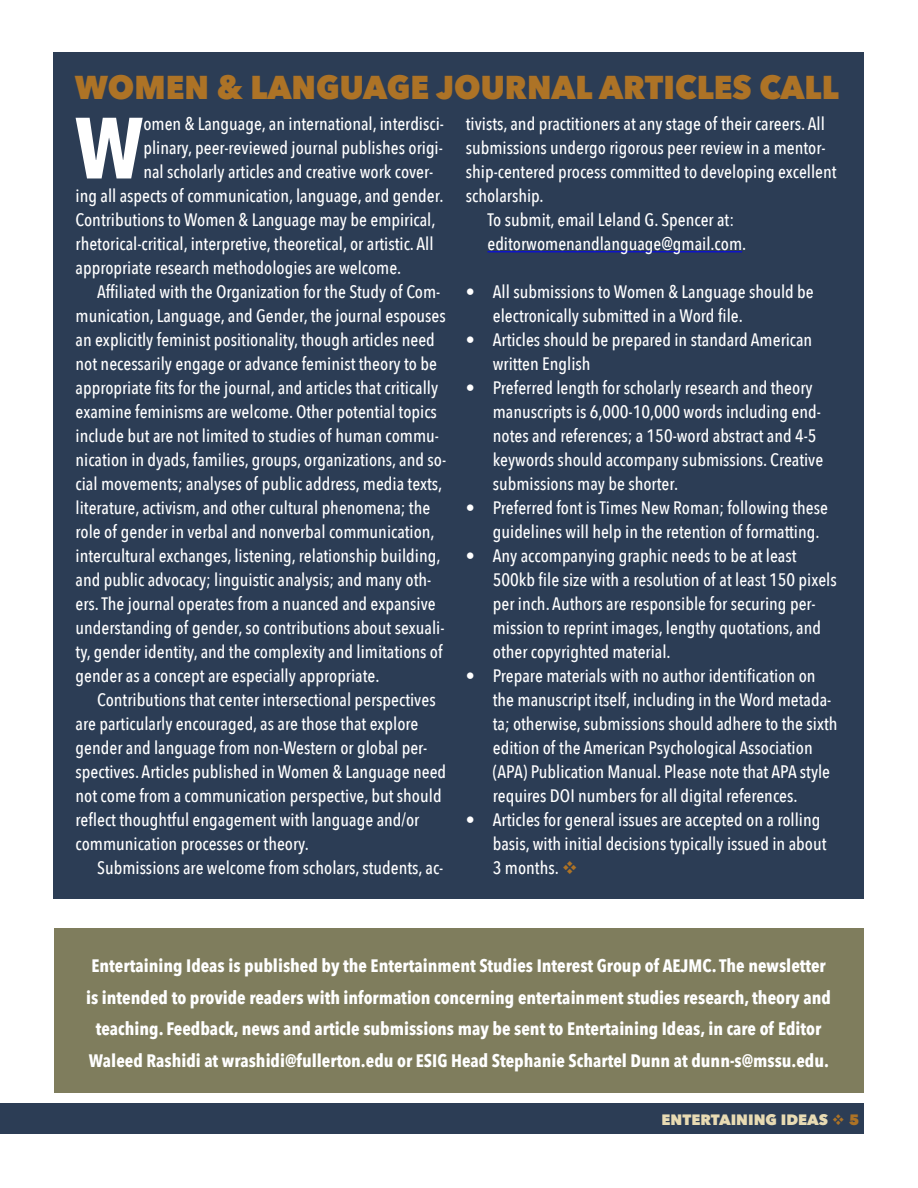
<style>
.page{position:relative;width:918px;height:1188px;background:#fff}
.page>*{position:absolute;margin:0;border:0;box-sizing:border-box;transform-origin:0 0}
.t1{font:700 85.8px "Avenir Next Condensed";color:#fff}
.t2{font:800 33px "Avenir Next";color:#ad7326;scale:.94 1}
.t3{font:500 18px/24px "Avenir Next Condensed";color:#fff}
.t4{font:700 18px/31.5px "Avenir Next Condensed";color:#fff;text-align:center}
.t5{font:800 15px "Avenir Next";color:#e8dbb3}
.s1{color:#ad7326}
</style>
<div class="page">
<div style="left:54px;top:52px;width:810px;height:847px;background:#2c3d55"></div>
<div style="left:0;top:1103px;width:864px;height:31px;background:#2c3d55"></div>
<hr style="left:487px;top:251px;width:255px;height:1px;background:#00f">
<div style="left:54px;top:928px;width:810px;height:165px;background:#7f7d5d"></div>
<p class="t2" style="left:75px;top:67px;width:814px">WOMEN &amp; LANGUAGE JOURNAL ARTICLES CALL</p>
<p class="t1" style="left:75px;top:96px;width:70px">W</p>
<p class="t3" style="left:143px;top:112px;width:302px">omen &amp; Language, an international, interdisci-</p>
<p class="t3" style="left:143px;top:136px;width:301px">plinary, peer-reviewed journal publishes origi-</p>
<p class="t3" style="left:143px;top:160px;width:291px">nal scholarly articles and creative work cover-</p>
<p class="t3" style="left:76px;top:184px;width:369px">ing all aspects of communication, language, and gender.</p>
<p class="t3" style="left:76px;top:208px;width:361px">Contributions to Women &amp; Language may be empirical,</p>
<p class="t3" style="left:76px;top:232px;width:360px">rhetorical-critical, interpretive, theoretical, or artistic. All</p>
<p class="t3" style="left:76px;top:256px;width:327px">appropriate research methodologies are welcome.</p>
<p class="t3" style="left:76px;top:280px;width:372px;text-indent:22px">Affiliated with the Organization for the Study of Com&shy;munication, Language, and Gender, the journal espouses an explicitly feminist positionality, though articles need not necessarily engage or advance feminist theory to be appropriate fits for the journal, and articles that critically examine feminisms are welcome. Other potential topics include but are not limited to studies of human commu&shy;nication in dyads, families, groups, organizations, and so&shy;cial movements; analyses of public address, media texts, literature, activism, and other cultural phenomena; the role of gender in verbal and nonverbal communication, intercultural exchanges, listening, relationship building, and public advocacy; linguistic analysis; and many oth&shy;ers. The journal operates from a nuanced and expansive understanding of gender, so contributions about sexuali&shy;ty, gender identity, and the complexity and limitations of gender as a concept are especially appropriate.</p>
<p class="t3" style="left:76px;top:688px;width:372px;text-indent:22px">Contributions that center intersectional perspectives are particularly encouraged, as are those that explore gender and language from non-Western or global per&shy;spectives. Articles published in Women &amp; Language need not come from a communication perspective, but should reflect thoughtful engagement with language and/or communication processes or theory.</p>
<p class="t3" style="left:97px;top:856px;width:348px">Submissions are welcome from scholars, students, ac-</p>
<p class="t3" style="left:466px;top:112px;width:372px">tivists, and practitioners at any stage of their careers. All submissions undergo rigorous peer review in a mentor&shy;ship-centered process committed to developing excellent scholarship.</p>
<p class="t3" style="left:487px;top:208px;width:248px">To submit, email Leland G. Spencer at:</p>
<p class="t3" style="left:487px;top:232px;width:260px">editorwomenandlanguage@gmail.com.</p>
<p class="t3" style="left:493px;top:280px;width:322px;text-indent:-27px">• All submissions to Women &amp; Language should be electronically submitted in a Word file.</p>
<p class="t3" style="left:493px;top:328px;width:321px;text-indent:-27px">• Articles should be prepared in standard American written English</p>
<p class="t3" style="left:493px;top:376px;width:332px;text-indent:-27px">• Preferred length for scholarly research and theory manuscripts is 6,000-10,000 words including end&shy;notes and references; a 150-word abstract and 4-5 keywords should accompany submissions. Creative submissions may be shorter.</p>
<p class="t3" style="left:493px;top:496px;width:337px;text-indent:-27px">• Preferred font is Times New Roman; following these guidelines will help in the retention of formatting.</p>
<p class="t3" style="left:493px;top:544px;width:346px;text-indent:-27px">• Any accompanying graphic needs to be at least 500kb file size with a resolution of at least 150 pixels per inch. Authors are responsible for securing per&shy;mission to reprint images, lengthy quotations, and other copyrighted material.</p>
<p class="t3" style="left:493px;top:664px;width:346px;text-indent:-27px">• Prepare materials with no author identification on the manuscript itself, including in the Word metada&shy;ta; otherwise, submissions should adhere to the sixth edition of the American Psychological Association (APA) Publication Manual. Please note that APA style requires DOI numbers for all digital references.</p>
<p class="t3" style="left:493px;top:808px;width:335px;text-indent:-27px">• Articles for general issues are accepted on a rolling basis, with initial decisions typically issued in about<br>3 months. <span class="s1">❖</span></p>
<p class="t4" style="left:86px;top:950px;width:746px">Entertaining Ideas is published by the Entertainment Studies Interest Group of AEJMC. The newsletter is intended to provide readers with information concerning entertainment studies research, theory and teaching. Feedback, news and article submissions may be sent to Entertaining Ideas, in care of Editor Waleed Rashidi at wrashidi@fullerton.edu or ESIG Head Stephanie Schartel Dunn at dunn-s@mssu.edu.</p>
<p class="t5" style="left:661px;top:1110px;width:199px">ENTERTAINING IDEAS <span class="s1">❖ 5</span></p>
</div>
